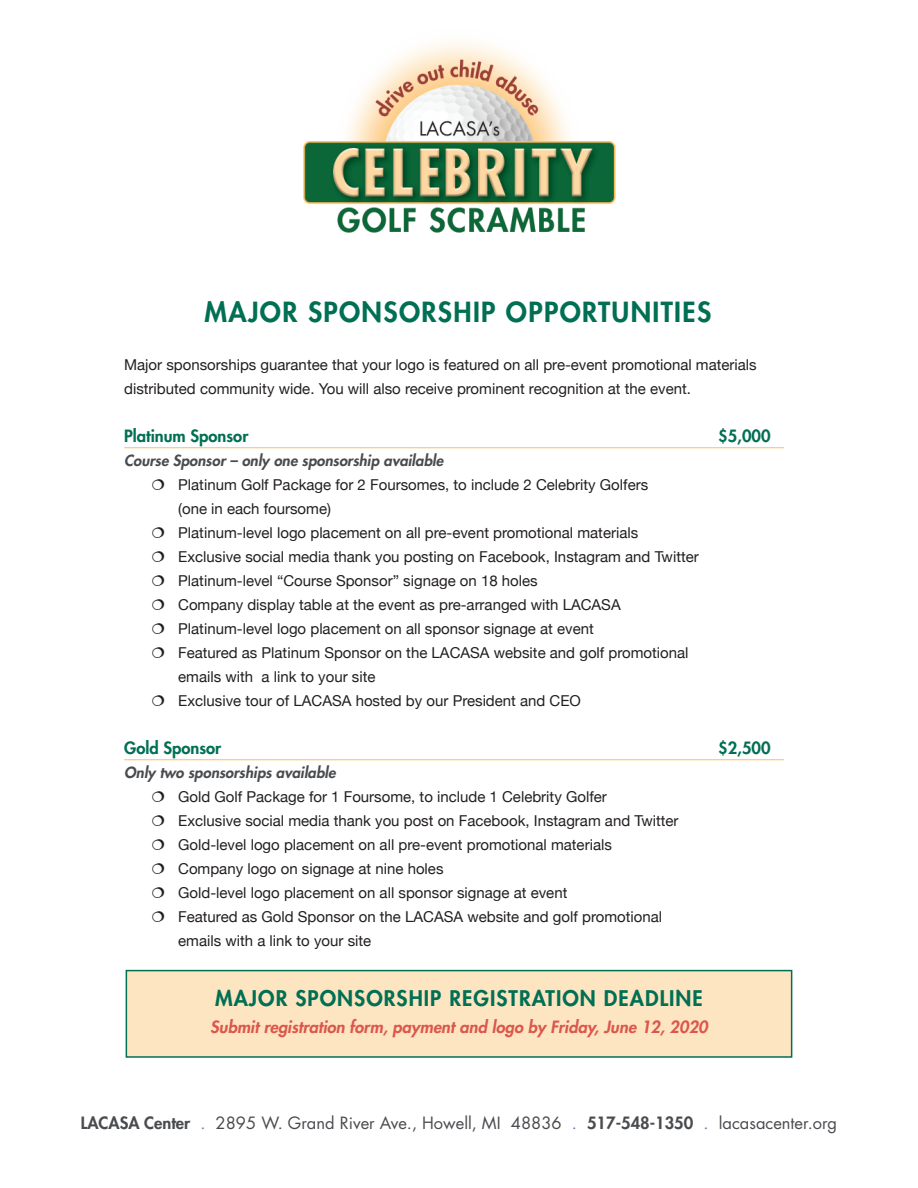
<style>
.page{position:relative;width:918px;height:1188px;background:#fff}
.page>*{position:absolute;margin:0;border:0;box-sizing:border-box;transform-origin:0 0}
.t1{font:800 27px "Futura";letter-spacing:.05em;color:#006f53}
.t2{font:800 21px "Futura";letter-spacing:.05em;color:#006f53}
.t3{font:16.5px "Futura";color:#494b4e}
.t4{font:italic 800 16.5px "Futura";color:#db574d}
.t5{font:800 16.5px "Futura";color:#006f53}
.t6{font:15px/24px "Helvetica Neue";color:#231f20}
.t7{font:italic 800 15px "Futura";color:#494b4e}
.s1{font-weight:800}
.s2{color:#7372a8}
</style>
<div class="page">
<img style="left:303px;top:42px;width:313px;height:191px">
<hr style="left:124px;top:447px;width:660px;height:1px;background:#fcbc5e">
<hr style="left:124px;top:759px;width:660px;height:1px;background:#fcbc5e">
<div style="left:126px;top:970px;width:666px;height:88px;background:#fee5c1;border:2px solid #006f53"></div>
<h1 class="t1" style="left:205px;top:294px;width:508px">MAJOR SPONSORSHIP OPPORTUNITIES</h1>
<p class="t6" style="left:124px;top:353px;width:634px">Major sponsorships guarantee that your logo is featured on all pre-event promotional materials distributed community wide. You will also receive prominent recognition at the event.</p>
<p class="t5" style="left:124px;top:425px;width:126px">Platinum Sponsor</p>
<p class="t5" style="left:718px;top:425px;width:54px">$5,000</p>
<p class="t7" style="left:124px;top:450px;width:321px">Course Sponsor – only one sponsorship available</p>
<p class="t6" style="left:178px;top:473px;width:522px">Platinum Golf Package for 2 Foursomes, to include 2 Celebrity Golfers<br>(one in each foursome)<br>Platinum-level logo placement on all pre-event promotional materials Exclusive social media thank you posting on Facebook, Instagram and Twitter Platinum-level “Course Sponsor” signage on 18 holes<br>Company display table at the event as pre-arranged with LACASA Platinum-level logo placement on all sponsor signage at event<br>Featured as Platinum Sponsor on the LACASA website and golf promotional emails with a link to your site<br>Exclusive tour of LACASA hosted by our President and CEO</p>
<p class="t5" style="left:124px;top:737px;width:99px">Gold Sponsor</p>
<p class="t5" style="left:718px;top:737px;width:54px">$2,500</p>
<p class="t7" style="left:124px;top:762px;width:213px">Only two sponsorships available</p>
<p class="t6" style="left:178px;top:785px;width:502px">Gold Golf Package for 1 Foursome, to include 1 Celebrity Golfer<br>Exclusive social media thank you post on Facebook, Instagram and Twitter Gold-level logo placement on all pre-event promotional materials Company logo on signage at nine holes<br>Gold-level logo placement on all sponsor signage at event<br>Featured as Gold Sponsor on the LACASA website and golf promotional emails with a link to your site</p>
<h2 class="t2" style="left:215px;top:984px;width:489px">MAJOR SPONSORSHIP REGISTRATION DEADLINE</h2>
<p class="t4" style="left:210px;top:1016px;width:499px">Submit registration form, payment and logo by Friday, June 12, 2020</p>
<p class="t3" style="left:81px;top:1111px;width:758px"><span class="s1">LACASA Center</span> <span class="s2">.</span> 2895 W. Grand River Ave., Howell, MI 48836 <span class="s2">.</span> <span class="s1">517-548-1350</span> <span class="s2">.</span> lacasacenter.org</p>
</div>
